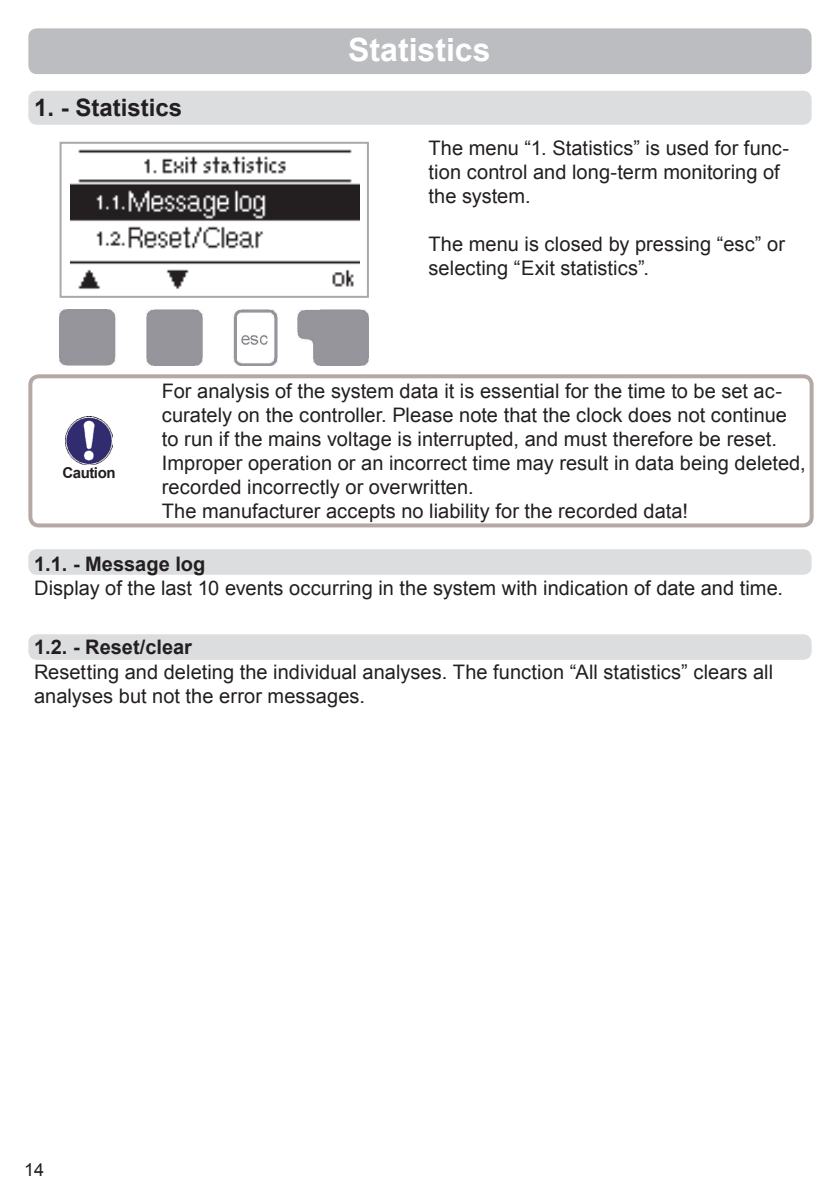
<style>
.page{position:relative;width:840px;height:1191px;background:#fff}
.page>*{position:absolute;margin:0;border:0;box-sizing:border-box;transform-origin:0 0}
.t1{font:700 32px "Arial";color:#fff}
.t2{font:700 24px "Arial";color:#231f20}
.t3{font:20px/24px "Arial";letter-spacing:.005em;color:#231f20}
.t4{font:700 20px "Arial";color:#231f20}
.t5{font:18px "Arial";color:#231f20}
.t6{font:700 15px "Arial";letter-spacing:-.03em;color:#231f20}
</style>
<div class="page">
<div style="left:28px;top:634px;width:783px;height:26px;background:#dcdddf;border-radius:9px"></div>
<div style="left:28px;top:549px;width:783px;height:26px;background:#dcdddf;border-radius:9px"></div>
<div style="left:28px;top:91px;width:783px;height:34px;background:#dcdddf;border-radius:9px"></div>
<img style="left:65px;top:417px;width:47px;height:47px">
<img style="left:60px;top:309px;width:309px;height:57px">
<div style="left:60px;top:142px;width:309px;height:156px;border:2px solid #a8a9ad"></div>
<div style="left:28px;top:28px;width:783px;height:46px;background:#bcbdc0;border-radius:9px"></div>
<div style="left:28px;top:374px;width:785px;height:153px;border:4px solid #b5a9a5;border-radius:9px"></div>
<img style="left:71px;top:149px;width:288px;height:140px">
<p class="t2" style="left:34px;top:92px;width:150px">1. - Statistics</p>
<h1 class="t1" style="left:348px;top:28px;width:144px">Statistics</h1>
<p class="t3" style="left:428px;top:136px;width:362px">The menu “1. Statistics” is used for func&shy;tion control and long-term monitoring of the system.</p>
<p class="t3" style="left:428px;top:232px;width:358px">The menu is closed by pressing “esc” or selecting “Exit statistics”.</p>
<p class="t6" style="left:62px;top:462px;width:55px">Caution</p>
<p class="t3" style="left:162px;top:379px;width:645px">For analysis of the system data it is essential for the time to be set ac&shy;curately on the controller. Please note that the clock does not continue to run if the mains voltage is interrupted, and must therefore be reset.<br>Improper operation or an incorrect time may result in data being deleted, recorded incorrectly or overwritten.<br>The manufacturer accepts no liability for the recorded data!</p>
<p class="t4" style="left:34px;top:550px;width:173px">1.1. - Message log</p>
<p class="t3" style="left:34px;top:576px;width:750px">Display of the last 10 events occurring in the system with indication of date and time.</p>
<p class="t4" style="left:34px;top:633px;width:159px">1.2. - Reset/clear</p>
<p class="t3" style="left:34px;top:660px;width:740px">Resetting and deleting the individual analyses. The function “All statistics” clears all analyses but not the error messages.</p>
<p class="t5" style="left:24px;top:1157px;width:22px">14</p>
</div>
